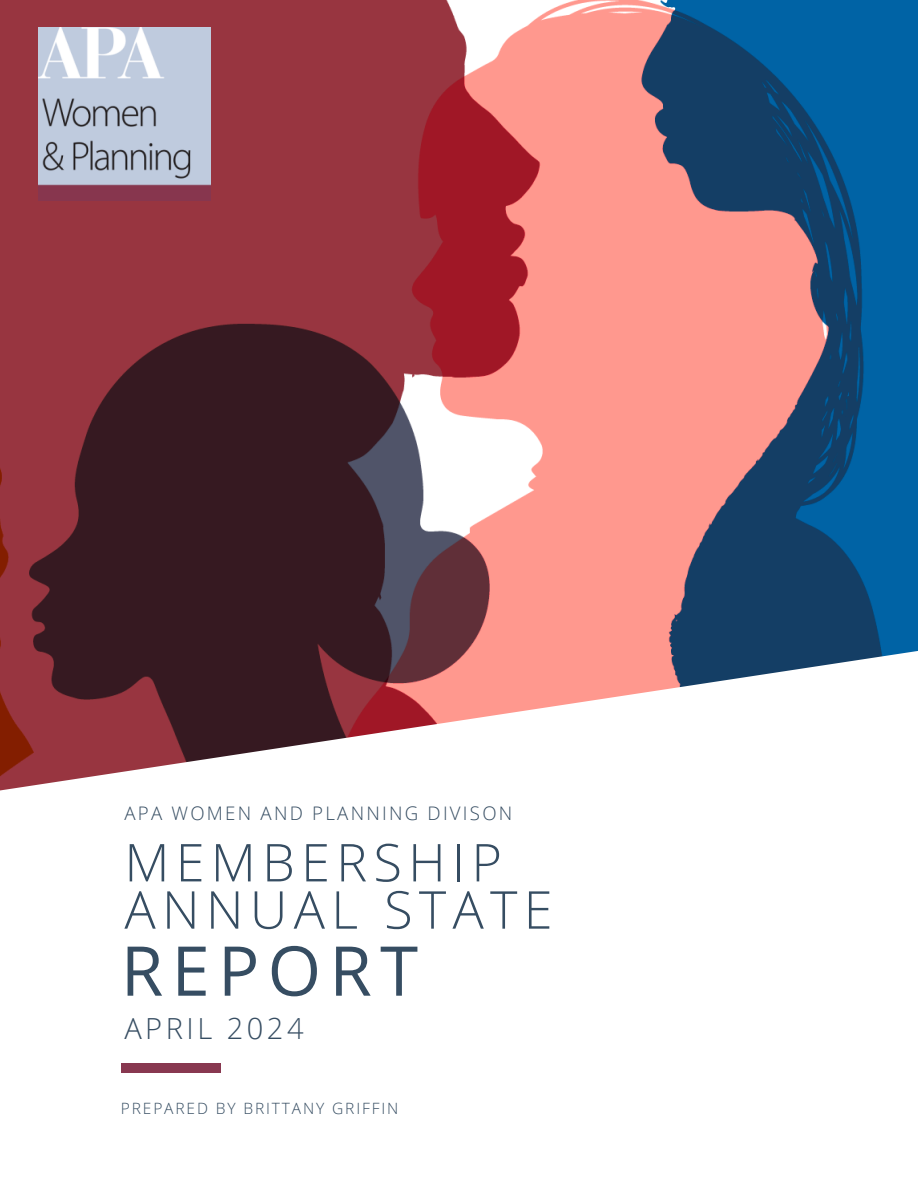
<style>
.page{position:relative;width:918px;height:1188px;background:#fff}
.page>*{position:absolute;margin:0;border:0;box-sizing:border-box;transform-origin:0 0}
.t1{font:68.7px "Open Sans";letter-spacing:.12em;color:#364d62}
.t2{font:300 52.2px/47.2px "Open Sans";letter-spacing:.12em;color:#364d62}
.t3{font:300 29.1px "Open Sans";letter-spacing:.12em;color:#364d62}
.t4{font:300 18.75px "Open Sans";letter-spacing:.12em;color:#364d62}
.t5{font:300 15.6px "Open Sans";letter-spacing:.12em;color:#364d62}
</style>
<div class="page">
<img style="left:0;top:0;width:918px;height:791px">
<div style="left:121px;top:1064px;width:99px;height:9px;background:#883850"></div>
<img style="left:38px;top:28px;width:173px;height:172px">
<h4 class="t4" style="left:124px;top:800px;width:389px">APA WOMEN AND PLANNING DIVISON</h4>
<h2 class="t2" style="left:124px;top:838px;width:430px">MEMBERSHIP<br>ANNUAL STATE</h2>
<h1 class="t1" style="left:121px;top:922px;width:299px">REPORT</h1>
<p class="t3" style="left:124px;top:1008px;width:181px">APRIL 2024</p>
<h3 class="t5" style="left:121px;top:1097px;width:279px">PREPARED BY BRITTANY GRIFFIN</h3>
</div>
